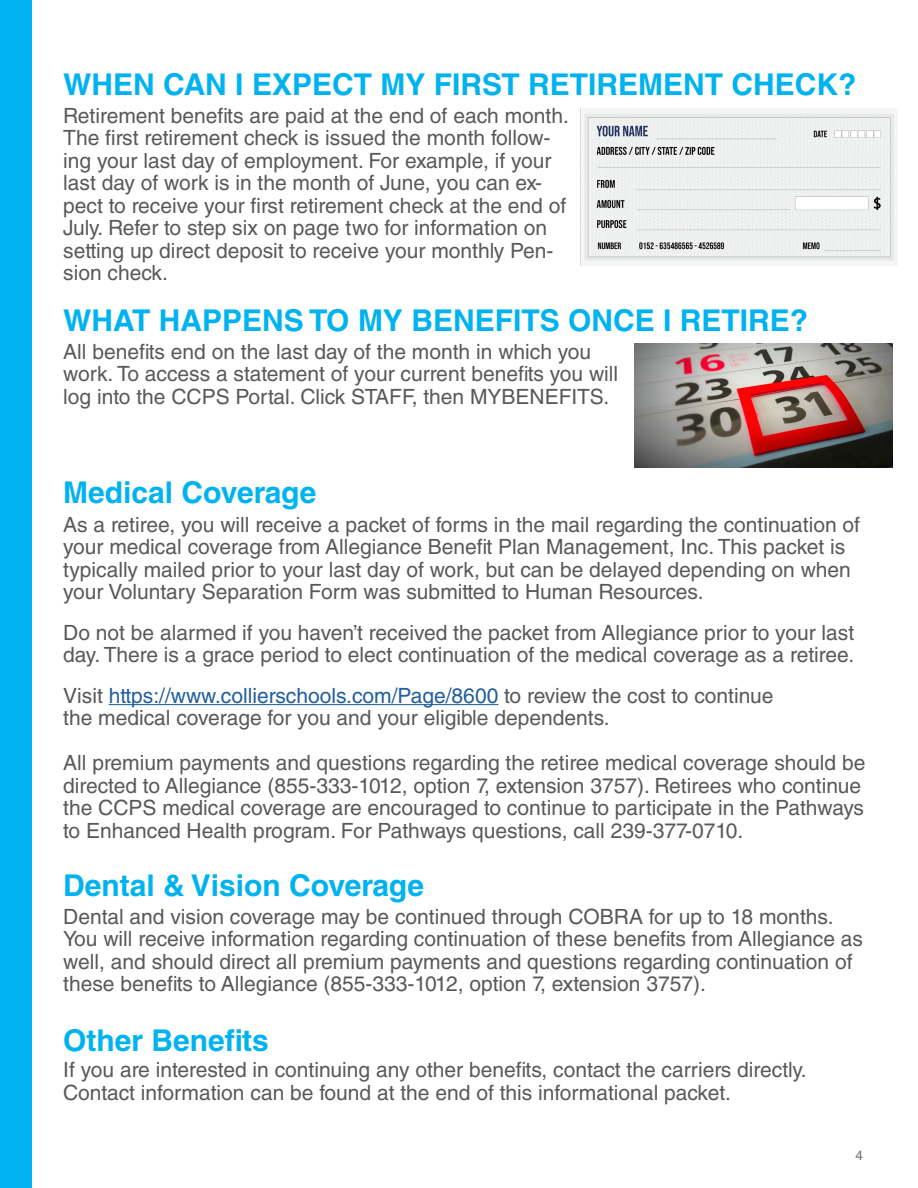
<style>
.page{position:relative;width:918px;height:1188px;background:#fff}
.page>*{position:absolute;margin:0;border:0;box-sizing:border-box;transform-origin:0 0}
.t1{font:700 30px "Helvetica LT Std";color:#00b3f0}
.t2{font:21px/22.5px "Helvetica LT Std";color:#58595b}
.t3{font:13.5px "Helvetica LT Std";color:#6d6e71}
.s1{color:#215e9e}
</style>
<div class="page">
<hr style="left:109px;top:704px;width:389px;height:1px;background:#215e9e">
<div style="left:0;top:0;width:32px;height:1188px;background:#00b3f0"></div>
<img style="left:580px;top:109px;width:318px;height:157px">
<img style="left:635px;top:344px;width:257px;height:124px">
<p class="t1" style="left:63px;top:66px;width:795px">WHEN CAN I EXPECT MY FIRST RETIREMENT CHECK?</p>
<p class="t2" style="left:63px;top:104px;width:507px">Retirement benefits are paid at the end of each month.<br>The first retirement check is issued the month follow&shy;ing your last day of employment. For example, if your last day of work is in the month of June, you can ex&shy;pect to receive your first retirement check at the end of July. Refer to step six on page two for information on setting up direct deposit to receive your monthly Pen&shy;sion check.</p>
<p class="t1" style="left:63px;top:302px;width:746px">WHAT HAPPENS TO MY BENEFITS ONCE I RETIRE?</p>
<p class="t2" style="left:63px;top:340px;width:557px">All benefits end on the last day of the month in which you work. To access a statement of your current benefits you will log into the CCPS Portal. Click STAFF, then MYBENEFITS.</p>
<p class="t1" style="left:63px;top:474px;width:255px">Medical Coverage</p>
<p class="t2" style="left:63px;top:513px;width:798px">As a retiree, you will receive a packet of forms in the mail regarding the continuation of your medical coverage from Allegiance Benefit Plan Management, Inc. This packet is typically mailed prior to your last day of work, but can be delayed depending on when your Voluntary Separation Form was submitted to Human Resources.</p>
<p class="t2" style="left:63px;top:621px;width:793px">Do not be alarmed if you haven’t received the packet from Allegiance prior to your last day. There is a grace period to elect continuation of the medical coverage as a retiree.</p>
<p class="t2" style="left:63px;top:684px;width:712px">Visit <span class="s1">https://www.collierschools.com/Page/8600</span> to review the cost to continue the medical coverage for you and your eligible dependents.</p>
<p class="t2" style="left:63px;top:751px;width:804px">All premium payments and questions regarding the retiree medical coverage should be directed to Allegiance (855-333-1012, option 7, extension 3757). Retirees who continue the CCPS medical coverage are encouraged to continue to participate in the Pathways to Enhanced Health program. For Pathways questions, call 239-377-0710.</p>
<p class="t1" style="left:63px;top:867px;width:362px">Dental &amp; Vision Coverage</p>
<p class="t2" style="left:63px;top:905px;width:801px">Dental and vision coverage may be continued through COBRA for up to 18 months.<br>You will receive information regarding continuation of these benefits from Allegiance as well, and should direct all premium payments and questions regarding continuation of these benefits to Allegiance (855-333-1012, option 7, extension 3757).</p>
<p class="t1" style="left:63px;top:1023px;width:207px">Other Benefits</p>
<p class="t2" style="left:63px;top:1059px;width:745px">If you are interested in continuing any other benefits, contact the carriers directly.</p>
<p class="t2" style="left:63px;top:1081px;width:669px">Contact information can be found at the end of this informational packet.</p>
<p class="t3" style="left:855px;top:1147px;width:9px">4</p>
</div>
